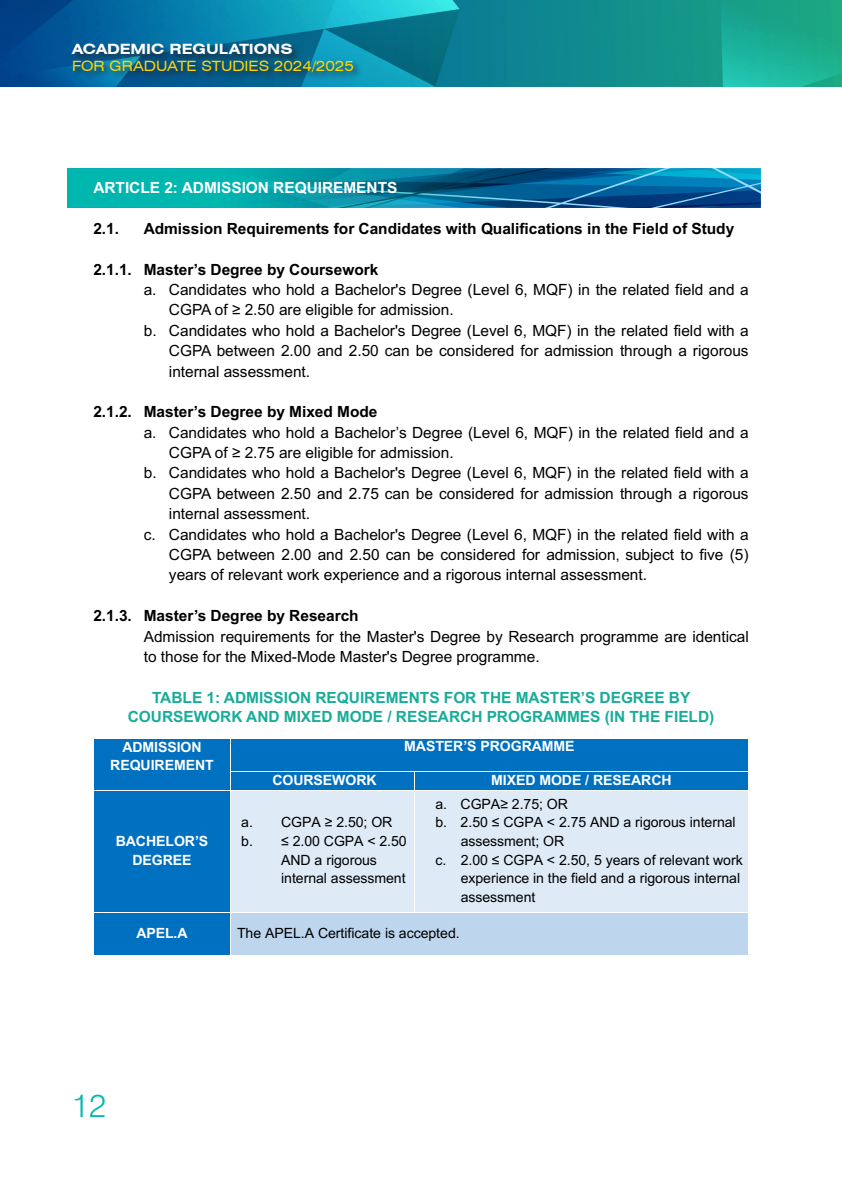
<style>
.page{position:relative;width:842px;height:1191px;background:#fff}
.page>*{position:absolute;margin:0;border:0;box-sizing:border-box;transform-origin:0 0}
.t1{font:300 32px "Swiss 721";color:#00b7b0}
.t2{font:15.4px/20.4px "Arial";color:#000}
.t3{font:700 15.4px "Arial";color:#000}
.t4{font:700 15.4px/19.2px "Arial";color:#18ac99;text-align:center}
.t5{font:700 15.4px "Arial";color:#fff}
.t6{font:14.2px "Arial";letter-spacing:-.005em;color:#000}
.t7{font:700 14.2px/18.4px "Arial";letter-spacing:-.005em;color:#fff;text-align:center}
.t8{font:expanded 14.2px "Swiss 721 BT";color:#ffd401}
.t9{font:700 expanded 14.2px "Swiss 721 BT";color:#fff}
.s1{font-size:14.2px}
.s2{font-weight:700}
</style>
<div class="page">
<img style="left:0;top:0;width:842px;height:87px">
<div style="left:70px;top:43px;width:293px;height:39px;background:#231f20;opacity:.75"></div>
<img style="left:68px;top:168px;width:693px;height:39px">
<div style="left:94px;top:738px;width:136px;height:19px;background:#0070c0"></div>
<div style="left:94px;top:757px;width:136px;height:32px;background:#0070c0"></div>
<div style="left:231px;top:738px;width:517px;height:33px;background:#0070c0"></div>
<div style="left:231px;top:771px;width:183px;height:19px;background:#0070c0"></div>
<div style="left:415px;top:771px;width:333px;height:19px;background:#0070c0"></div>
<hr style="left:231px;top:771px;width:183px;height:1px;background:#fff">
<hr style="left:415px;top:771px;width:333px;height:1px;background:#fff">
<div style="left:94px;top:790px;width:136px;height:122px;background:#0070c0"></div>
<div style="left:231px;top:790px;width:183px;height:122px;background:#deeaf6"></div>
<div style="left:415px;top:790px;width:333px;height:122px;background:#deeaf6"></div>
<hr style="left:94px;top:790px;width:136px;height:1px;background:#fff">
<hr style="left:231px;top:790px;width:183px;height:1px;background:#fff">
<hr style="left:415px;top:790px;width:333px;height:1px;background:#fff">
<div style="left:94px;top:912px;width:136px;height:42px;background:#0070c0"></div>
<div style="left:231px;top:912px;width:517px;height:42px;background:#bdd6ee"></div>
<hr style="left:94px;top:912px;width:136px;height:1px;background:#fff">
<hr style="left:231px;top:912px;width:183px;height:1px;background:#fff">
<hr style="left:415px;top:912px;width:333px;height:1px;background:#fff">
<p class="t9" style="left:72px;top:41px;width:222px">ACADEMIC REGULATIONS</p>
<p class="t8" style="left:72px;top:58px;width:283px">FOR GRADUATE STUDIES 2024/2025</p>
<p class="t5" style="left:93px;top:177px;width:306px">ARTICLE 2: ADMISSION REQUIREMENTS</p>
<p class="t3" style="left:93px;top:218px;width:27px">2.1.</p>
<p class="t3" style="left:144px;top:218px;width:592px">Admission Requirements for Candidates with Qualifications in the Field of Study</p>
<p class="t3" style="left:93px;top:258px;width:286px">2.1.1. Master’s Degree by Coursework</p>
<p class="t2" style="left:144px;top:280px;width:606px">a. Candidates who hold a Bachelor's Degree (Level 6, MQF) in the related field and a</p>
<p class="t2" style="left:169px;top:300px;width:286px">CGPA of ≥ 2.50 are eligible for admission.</p>
<p class="t2" style="left:144px;top:320px;width:606px">b. Candidates who hold a Bachelor's Degree (Level 6, MQF) in the related field with a</p>
<p class="t2" style="left:169px;top:340px;width:581px">CGPA between 2.00 and 2.50 can be considered for admission through a rigorous</p>
<p class="t2" style="left:169px;top:361px;width:143px">internal assessment.</p>
<p class="t3" style="left:93px;top:401px;width:286px">2.1.2. Master’s Degree by Mixed Mode</p>
<p class="t2" style="left:144px;top:422px;width:606px">a. Candidates who hold a Bachelor’s Degree (Level 6, MQF) in the related field and a</p>
<p class="t2" style="left:169px;top:442px;width:286px">CGPA of ≥ 2.75 are eligible for admission.</p>
<p class="t2" style="left:144px;top:463px;width:606px">b. Candidates who hold a Bachelor's Degree (Level 6, MQF) in the related field with a</p>
<p class="t2" style="left:169px;top:483px;width:581px">CGPA between 2.50 and 2.75 can be considered for admission through a rigorous</p>
<p class="t2" style="left:169px;top:503px;width:143px">internal assessment.</p>
<p class="t2" style="left:144px;top:524px;width:606px">c. Candidates who hold a Bachelor's Degree (Level 6, MQF) in the related field with a</p>
<p class="t2" style="left:169px;top:544px;width:581px">CGPA between 2.00 and 2.50 can be considered for admission<span class="s1">,</span> subject to five (5)</p>
<p class="t2" style="left:169px;top:564px;width:480px">years of relevant work experience and a rigorous internal assessment.</p>
<p class="t2" style="left:144px;top:605px;width:607px;text-indent:-50px"><span class="s2">2.1.3. Master’s Degree by Research<br></span>Admission requirements for the Master's Degree by Research programme are identical to those for the Mixed-Mode Master's Degree programme.</p>
<p class="t4" style="left:128px;top:688px;width:588px">TABLE 1: ADMISSION REQUIREMENTS FOR THE MASTER’S DEGREE BY<br>COURSEWORK AND MIXED MODE / RESEARCH PROGRAMMES (IN THE FIELD)</p>
<p class="t7" style="left:110px;top:737px;width:105px">ADMISSION<br>REQUIREMENT</p>
<p class="t7" style="left:404px;top:737px;width:172px">MASTER’S PROGRAMME</p>
<p class="t7" style="left:272px;top:770px;width:106px">COURSEWORK</p>
<p class="t7" style="left:491px;top:770px;width:182px">MIXED MODE / RESEARCH</p>
<p class="t7" style="left:116px;top:831px;width:94px">BACHELOR’S<br>DEGREE</p>
<p class="t6" style="left:241px;top:812px;width:153px">a. CGPA ≥ 2.50; OR</p>
<p class="t6" style="left:241px;top:831px;width:167px">b. ≤ 2.00 CGPA &lt; 2.50</p>
<p class="t6" style="left:281px;top:850px;width:97px">AND a rigorous</p>
<p class="t6" style="left:281px;top:868px;width:126px">internal assessment</p>
<p class="t6" style="left:435px;top:794px;width:134px">a. CGPA≥ 2.75; OR</p>
<p class="t6" style="left:435px;top:812px;width:302px">b. 2.50 ≤ CGPA &lt; 2.75 AND a rigorous internal</p>
<p class="t6" style="left:461px;top:831px;width:105px">assessment; OR</p>
<p class="t6" style="left:435px;top:850px;width:309px">c. 2.00 ≤ CGPA &lt; 2.50, 5 years of relevant work</p>
<p class="t6" style="left:461px;top:868px;width:281px">experience in the field and a rigorous internal</p>
<p class="t6" style="left:461px;top:887px;width:76px">assessment</p>
<p class="t7" style="left:136px;top:923px;width:53px">APEL.A</p>
<p class="t6" style="left:237px;top:923px;width:224px">The APEL.A Certificate is accepted.</p>
<h1 class="t1" style="left:72px;top:1086px;width:36px">12</h1>
</div>
